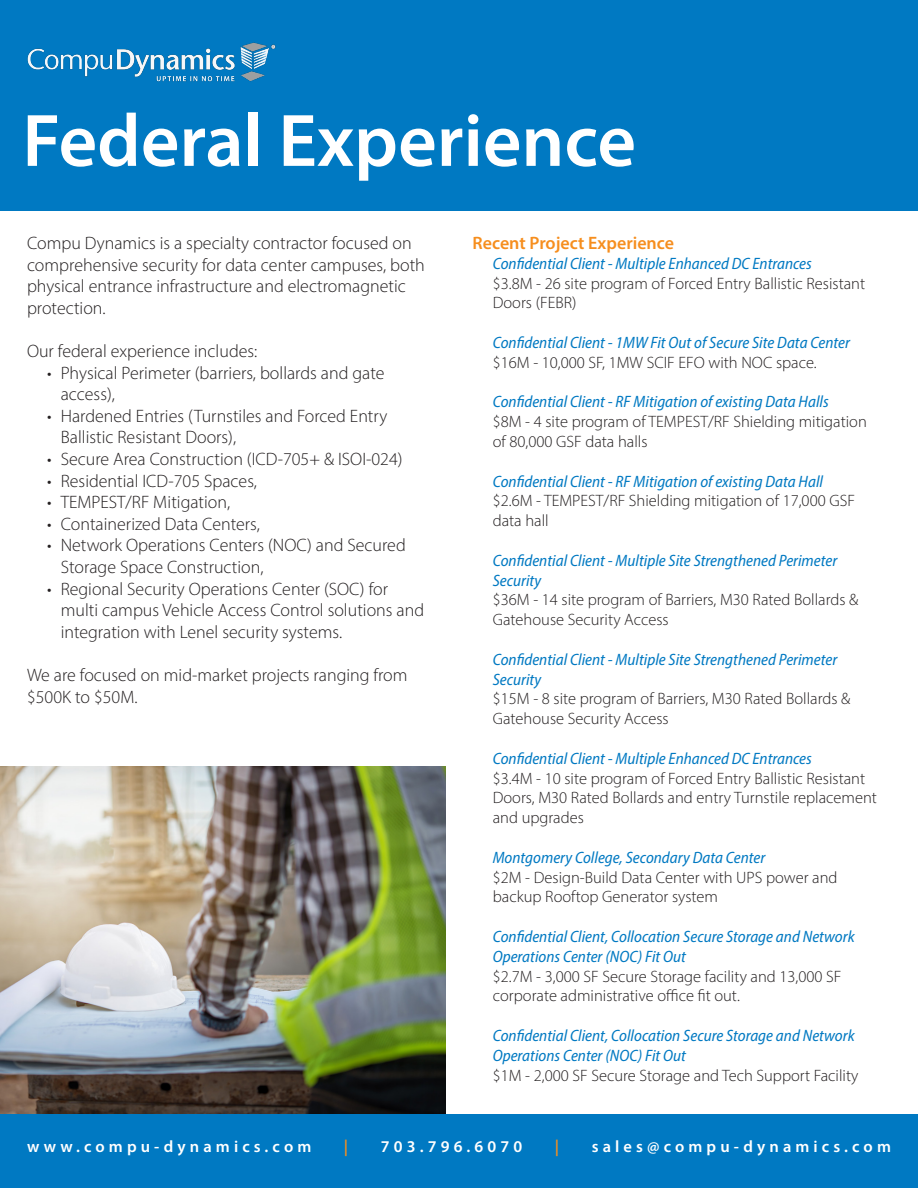
<style>
.page{position:relative;width:918px;height:1188px;background:#fff}
.page>*{position:absolute;margin:0;border:0;box-sizing:border-box;transform-origin:0 0}
.t1{font:75px "Myriad Variable Concept";color:#fff}
.t2{font:18px/21.6px "Myriad Variable Concept";color:#231f20}
.t3{font:18px "Myriad Variable Concept";color:#f68e1e}
.t4{font:16.5px/19.8px "Myriad Variable Concept";color:#231f20}
.t5{font:italic 16.5px/19.8px "Myriad Variable Concept";color:#0079c2}
.t6{font:16.5px "Myriad Variable Concept";letter-spacing:.25em;color:#fff}
.t7{font:16.5px "Myriad Variable Concept";color:#f68e1e}
</style>
<div class="page">
<img style="left:0;top:767px;width:446px;height:348px">
<div style="left:0;top:0;width:918px;height:210px;background:#0079c2"></div>
<div style="left:0;top:1115px;width:918px;height:73px;background:#0079c2"></div>
<img style="left:27px;top:42px;width:249px;height:40px">
<p class="t1" style="left:22px;top:97px;width:615px">Federal Experience</p>
<p class="t2" style="left:27px;top:232px;width:399px">Compu Dynamics is a specialty contractor focused on comprehensive security for data center campuses, both physical entrance infrastructure and electromagnetic protection.</p>
<p class="t2" style="left:27px;top:340px;width:232px">Our federal experience includes:</p>
<p class="t2" style="left:61px;top:362px;width:325px;text-indent:-14px">• Physical Perimeter (barriers, bollards and gate access),</p>
<p class="t2" style="left:61px;top:405px;width:328px;text-indent:-14px">• Hardened Entries (Turnstiles and Forced Entry<br>Ballistic Resistant Doors),</p>
<p class="t2" style="left:47px;top:448px;width:357px">• Secure Area Construction (ICD-705+ &amp; ISOI-024)</p>
<p class="t2" style="left:47px;top:470px;width:211px">• Residential ICD-705 Spaces,</p>
<p class="t2" style="left:47px;top:491px;width:185px">• TEMPEST/RF Mitigation,</p>
<p class="t2" style="left:47px;top:513px;width:214px">• Containerized Data Centers,</p>
<p class="t2" style="left:61px;top:535px;width:347px;text-indent:-14px">• Network Operations Centers (NOC) and Secured<br>Storage Space Construction,</p>
<p class="t2" style="left:61px;top:578px;width:365px;text-indent:-14px">• Regional Security Operations Center (SOC) for multi campus Vehicle Access Control solutions and integration with Lenel security systems.</p>
<p class="t2" style="left:27px;top:664px;width:382px">We are focused on mid-market projects ranging from $500K to $50M.</p>
<p class="t3" style="left:472px;top:232px;width:203px">Recent Project Experience</p>
<p class="t5" style="left:493px;top:253px;width:321px">Confidential Client - Multiple Enhanced DC Entrances</p>
<p class="t4" style="left:493px;top:273px;width:374px">$3.8M - 26 site program of Forced Entry Ballistic Resistant<br>Doors (FEBR)</p>
<p class="t5" style="left:493px;top:333px;width:359px">Confidential Client - 1MW Fit Out of Secure Site Data Center</p>
<p class="t4" style="left:493px;top:352px;width:326px">$16M - 10,000 SF, 1MW SCIF EFO with NOC space.</p>
<p class="t5" style="left:493px;top:392px;width:338px">Confidential Client - RF Mitigation of existing Data Halls</p>
<p class="t4" style="left:493px;top:412px;width:376px">$8M - 4 site program of TEMPEST/RF Shielding mitigation of 80,000 GSF data halls</p>
<p class="t5" style="left:493px;top:471px;width:332px">Confidential Client - RF Mitigation of existing Data Hall</p>
<p class="t4" style="left:493px;top:491px;width:364px">$2.6M - TEMPEST/RF Shielding mitigation of 17,000 GSF data hall</p>
<p class="t5" style="left:493px;top:550px;width:346px">Confidential Client - Multiple Site Strengthened Perimeter<br>Security</p>
<p class="t4" style="left:493px;top:590px;width:367px">$36M - 14 site program of Barriers, M30 Rated Bollards &amp;<br>Gatehouse Security Access</p>
<p class="t5" style="left:493px;top:649px;width:346px">Confidential Client - Multiple Site Strengthened Perimeter<br>Security</p>
<p class="t4" style="left:493px;top:689px;width:359px">$15M - 8 site program of Barriers, M30 Rated Bollards &amp;<br>Gatehouse Security Access</p>
<p class="t5" style="left:493px;top:748px;width:321px">Confidential Client - Multiple Enhanced DC Entrances</p>
<p class="t4" style="left:493px;top:768px;width:386px">$3.4M - 10 site program of Forced Entry Ballistic Resistant<br>Doors, M30 Rated Bollards and entry Turnstile replacement and upgrades</p>
<p class="t5" style="left:493px;top:847px;width:274px">Montgomery College, Secondary Data Center</p>
<p class="t4" style="left:493px;top:867px;width:346px">$2M - Design-Build Data Center with UPS power and backup Rooftop Generator system</p>
<p class="t5" style="left:493px;top:927px;width:363px">Confidential Client, Collocation Secure Storage and Network<br>Operations Center (NOC) Fit Out</p>
<p class="t4" style="left:493px;top:966px;width:350px">$2.7M - 3,000 SF Secure Storage facility and 13,000 SF corporate administrative office fit out.</p>
<p class="t5" style="left:493px;top:1026px;width:363px">Confidential Client, Collocation Secure Storage and Network<br>Operations Center (NOC) Fit Out</p>
<p class="t4" style="left:493px;top:1065px;width:367px">$1M - 2,000 SF Secure Storage and Tech Support Facility</p>
<p class="t6" style="left:27px;top:1137px;width:286px">www.compu-dynamics.com</p>
<p class="t7" style="left:344px;top:1137px;width:6px">|</p>
<p class="t6" style="left:381px;top:1137px;width:143px">703.796.6070</p>
<p class="t7" style="left:555px;top:1137px;width:6px">|</p>
<p class="t6" style="left:592px;top:1137px;width:301px">sales@compu-dynamics.com</p>
</div>
